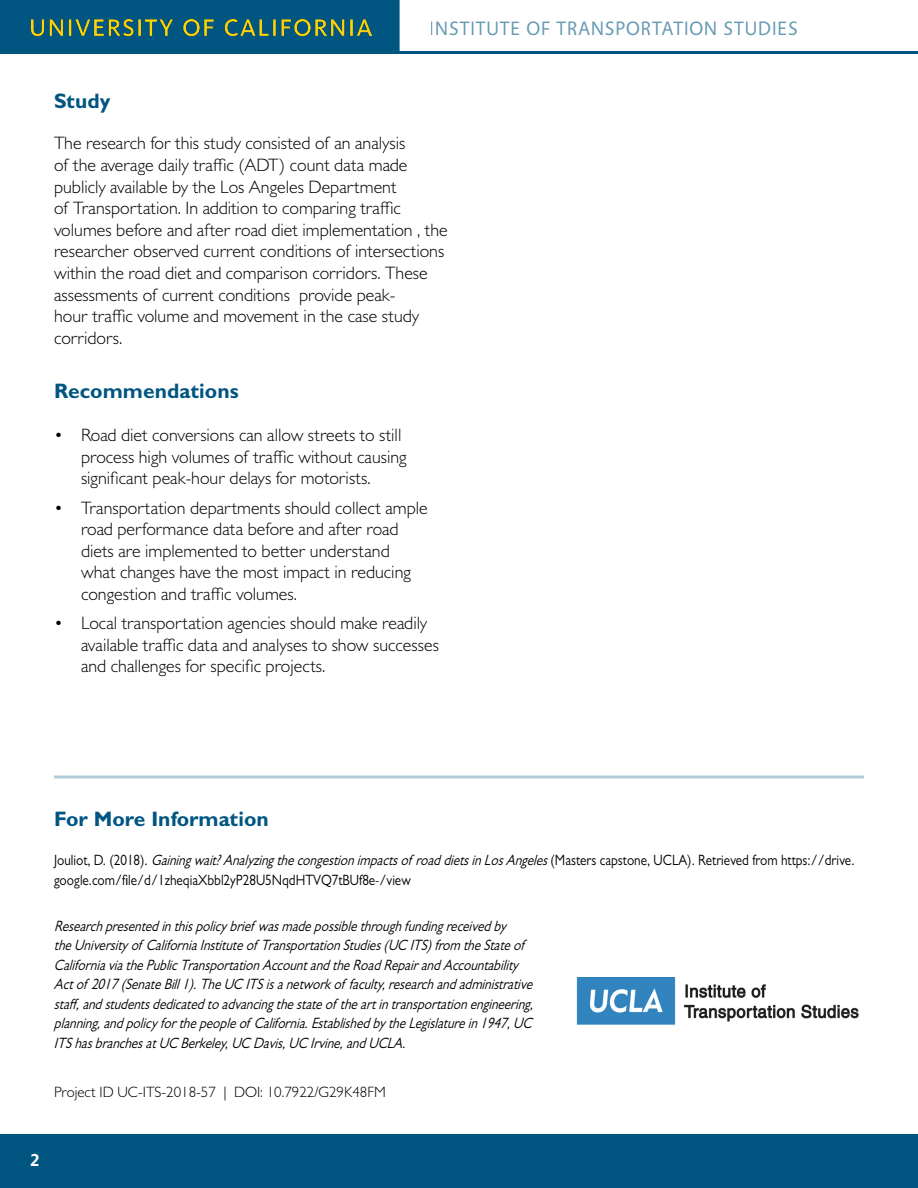
<style>
.page{position:relative;width:918px;height:1188px;background:#fff}
.page>*{position:absolute;margin:0;border:0;box-sizing:border-box;transform-origin:0 0}
.t1{font:700 21px "Gill Sans";color:#005581}
.t2{font:19.5px "Vegur";letter-spacing:.05em;color:#005581}
.t3{font:300 18px/21.6px "Gill Sans";color:#000}
.t4{font:700 18px "Vegur";color:#fff}
.t5{font:italic 15px/19.5px "Gill Sans";letter-spacing:.015em;color:#000;scale:.88 1}
.t6{font:15px/19.5px "Gill Sans";color:#000;scale:.88 1}
.t7{font:300 15px "Gill Sans";color:#000}
.s1{font-style:italic}
</style>
<div class="page">
<div style="left:0;top:1134px;width:918px;height:54px;background:#005581"></div>
<hr style="left:54px;top:775px;width:810px;height:3px;background:#005581">
<img style="left:576px;top:977px;width:283px;height:48px">
<hr style="left:0;top:51px;width:918px;height:3px;background:#005581">
<div style="left:0;top:0;width:400px;height:51px;background:#005581"></div>
<img style="left:32px;top:19px;width:340px;height:16px">
<p class="t2" style="left:430px;top:18px;width:369px">INSTITUTE OF TRANSPORTATION STUDIES</p>
<p class="t1" style="left:54px;top:88px;width:58px">Study</p>
<p class="t3" style="left:54px;top:132px;width:395px">The research for this study consisted of an analysis<br>of the average daily traffic (ADT) count data made publicly available by the Los Angeles Department<br>of Transportation. In addition to comparing traffic volumes before and after road diet implementation , the researcher observed current conditions of intersections within the road diet and comparison corridors. These assessments of current conditions provide peak-<br>hour traffic volume and movement in the case study corridors.</p>
<p class="t1" style="left:54px;top:378px;width:186px">Recommendations</p>
<p class="t3" style="left:81px;top:424px;width:327px;text-indent:-27px">• Road diet conversions can allow streets to still process high volumes of traffic without causing significant peak-hour delays for motorists.</p>
<p class="t3" style="left:81px;top:496px;width:348px;text-indent:-27px">• Transportation departments should collect ample road performance data before and after road diets are implemented to better understand what changes have the most impact in reducing congestion and traffic volumes.</p>
<p class="t3" style="left:81px;top:612px;width:359px;text-indent:-27px">• Local transportation agencies should make readily available traffic data and analyses to show successes and challenges for specific projects.</p>
<p class="t1" style="left:54px;top:806px;width:216px">For More Information</p>
<p class="t6" style="left:54px;top:851px;width:911px">Jouliot, D. (2018). <span class="s1">Gaining wait?Analyzing thecongestionimpactsof roaddietsinLosAngeles</span>(Masters capstone, UCLA). Retrieved from https://drive. google.com/file/d/1zheqiaXbbl2yP28U5NqdHTVQ7tBUf8e-/view</p>
<p class="t5" style="left:54px;top:916px;width:551px">Researchpresentedinthispolicy brief wasmadepossiblethroughfunding receivedby theUniversity of CaliforniaInstituteof TransportationStudies(UC ITS)from theStateof CaliforniaviathePublicTransportationAccountandtheRoadRepairandAccountability Actof 2017(SenateBill1).TheUC ITSisanetworkof faculty,researchandadministrative staff,andstudentsdedicatedtoadvancing thestateof theartintransportationengineering, planning,andpolicy forthepeopleof California.Establishedby theLegislaturein1947,UC ITShasbranchesatUC Berkeley,UC Davis,UC Irvine,andUCLA.</p>
<p class="t7" style="left:54px;top:1083px;width:333px">Project ID UC-ITS-2018-57 | DOI: 10.7922/G29K48FM</p>
<p class="t4" style="left:30px;top:1150px;width:11px">2</p>
</div>
